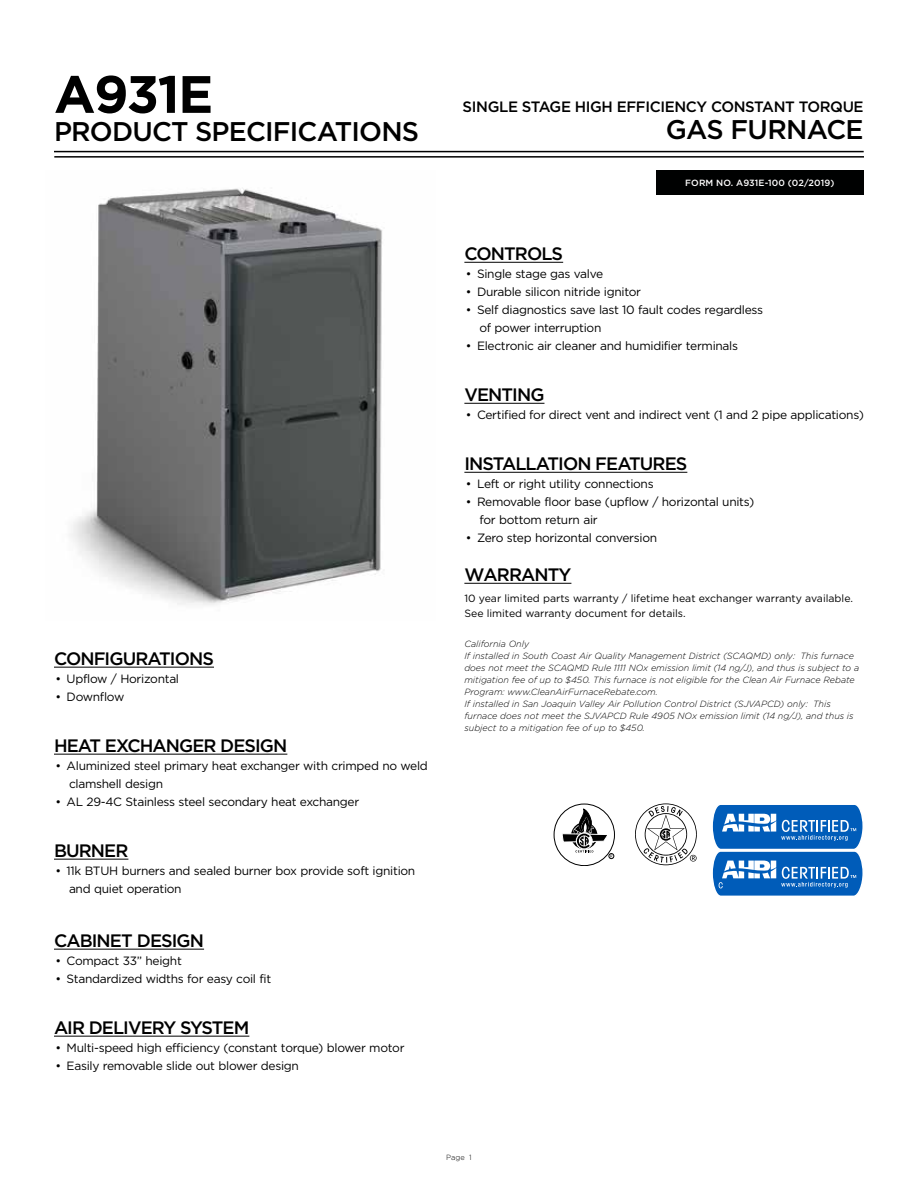
<style>
.page{position:relative;width:918px;height:1188px;background:#fff}
.page>*{position:absolute;margin:0;border:0;box-sizing:border-box;transform-origin:0 0}
.t1{font:700 52.5px "Gotham";letter-spacing:-.03em;color:#000}
.t2{font:500 27px "Gotham";letter-spacing:-.03em;color:#000}
.t3{font:500 18px "Gotham";letter-spacing:-.05em;color:#000}
.t4{font:500 15px "Gotham";letter-spacing:-.025em;color:#000}
.t5{font:12px/18px "Gotham";letter-spacing:-.025em;color:#000}
.t6{font:10.5px/15px "Gotham";color:#000}
.t7{font:italic 300 9px/12px "Gotham";color:#000}
.t8{font:500 9px "Gotham";letter-spacing:.01em;color:#fff}
.t9{font:300 7.5px "Gotham";color:#000}
</style>
<div class="page">
<hr style="left:54px;top:156px;width:810px;height:2px;background:#000">
<hr style="left:54px;top:151px;width:810px;height:1px;background:#000">
<div style="left:656px;top:171px;width:208px;height:24px;background:#000101"></div>
<hr style="left:54px;top:667px;width:160px;height:1px;background:#000">
<hr style="left:54px;top:754px;width:233px;height:1px;background:#000">
<hr style="left:54px;top:859px;width:74px;height:1px;background:#000">
<hr style="left:54px;top:949px;width:150px;height:1px;background:#000">
<hr style="left:54px;top:1036px;width:195px;height:1px;background:#000">
<svg style="left:635px;top:803px;width:62px;height:62px"></svg>
<div style="left:554px;top:804px;width:61px;height:61px;border:1px solid #000;border-radius:50%"></div>
<svg style="left:562px;top:809px;width:52px;height:50px"></svg>
<svg style="left:712px;top:805px;width:151px;height:91px;background:#387fc8"></svg>
<img style="left:70px;top:188px;width:312px;height:417px">
<hr style="left:464px;top:262px;width:99px;height:1px;background:#000">
<hr style="left:464px;top:403px;width:80px;height:1px;background:#000">
<hr style="left:464px;top:472px;width:223px;height:1px;background:#000">
<hr style="left:464px;top:583px;width:107px;height:1px;background:#000">
<h1 class="t1" style="left:54px;top:59px;width:161px">A931E</h1>
<h2 class="t2" style="left:54px;top:114px;width:367px">PRODUCT SPECIFICATIONS</h2>
<h3 class="t3" style="left:54px;top:647px;width:162px">CONFIGURATIONS</h3>
<p class="t5" style="left:56px;top:669px;width:125px">• Upflow / Horizontal</p>
<p class="t5" style="left:56px;top:687px;width:70px">• Downflow</p>
<h3 class="t3" style="left:54px;top:734px;width:235px">HEAT EXCHANGER DESIGN</h3>
<p class="t5" style="left:69px;top:756px;width:360px;text-indent:-14px">• Aluminized steel primary heat exchanger with crimped no weld clamshell design</p>
<p class="t5" style="left:56px;top:792px;width:305px">• AL 29-4C Stainless steel secondary heat exchanger</p>
<h3 class="t3" style="left:54px;top:839px;width:76px">BURNER</h3>
<p class="t5" style="left:69px;top:861px;width:348px;text-indent:-14px">• 11k BTUH burners and sealed burner box provide soft ignition and quiet operation</p>
<h3 class="t3" style="left:54px;top:929px;width:152px">CABINET DESIGN</h3>
<p class="t5" style="left:56px;top:951px;width:128px">• Compact 33” height</p>
<p class="t5" style="left:56px;top:969px;width:217px">• Standardized widths for easy coil fit</p>
<h3 class="t3" style="left:54px;top:1016px;width:197px">AIR DELIVERY SYSTEM</h3>
<p class="t5" style="left:56px;top:1038px;width:351px">• Multi-speed high efficiency (constant torque) blower motor</p>
<p class="t5" style="left:56px;top:1056px;width:245px">• Easily removable slide out blower design</p>
<p class="t4" style="left:463px;top:97px;width:403px">SINGLE STAGE HIGH EFFICIENCY CONSTANT TORQUE</p>
<h2 class="t2" style="left:666px;top:112px;width:199px">GAS FURNACE</h2>
<p class="t8" style="left:685px;top:177px;width:151px">FORM NO. A931E-100 (02/2019)</p>
<h3 class="t3" style="left:464px;top:242px;width:100px">CONTROLS</h3>
<p class="t5" style="left:466px;top:264px;width:139px">• Single stage gas valve</p>
<p class="t5" style="left:466px;top:282px;width:177px">• Durable silicon nitride ignitor</p>
<p class="t5" style="left:479px;top:300px;width:285px;text-indent:-14px">• Self diagnostics save last 10 fault codes regardless of power interruption</p>
<p class="t5" style="left:466px;top:336px;width:274px">• Electronic air cleaner and humidifier terminals</p>
<h3 class="t3" style="left:464px;top:383px;width:82px">VENTING</h3>
<p class="t5" style="left:466px;top:405px;width:400px">• Certified for direct vent and indirect vent (1 and 2 pipe applications)</p>
<h3 class="t3" style="left:464px;top:452px;width:224px">INSTALLATION FEATURES</h3>
<p class="t5" style="left:466px;top:474px;width:189px">• Left or right utility connections</p>
<p class="t5" style="left:479px;top:492px;width:277px;text-indent:-14px">• Removable floor base (upflow / horizontal units) for bottom return air</p>
<p class="t5" style="left:466px;top:528px;width:193px">• Zero step horizontal conversion</p>
<h3 class="t3" style="left:464px;top:563px;width:109px">WARRANTY</h3>
<p class="t6" style="left:464px;top:591px;width:390px">10 year limited parts warranty / lifetime heat exchanger warranty available.<br>See limited warranty document for details.</p>
<p class="t7" style="left:464px;top:638px;width:396px">California Only<br>If installed in South Coast Air Quality Management District (SCAQMD) only: This furnace does not meet the SCAQMD Rule 1111 NOx emission limit (14 ng/J), and thus is subject to a mitigation fee of up to $450. This furnace is not eligible for the Clean Air Furnace Rebate Program: www.CleanAirFurnaceRebate.com.<br>If installed in San Joaquin Valley Air Pollution Control District (SJVAPCD) only: This furnace does not meet the SJVAPCD Rule 4905 NOx emission limit (14 ng/J), and thus is subject to a mitigation fee of up to $450.</p>
<p class="t9" style="left:446px;top:1152px;width:27px">Page 1</p>
</div>
